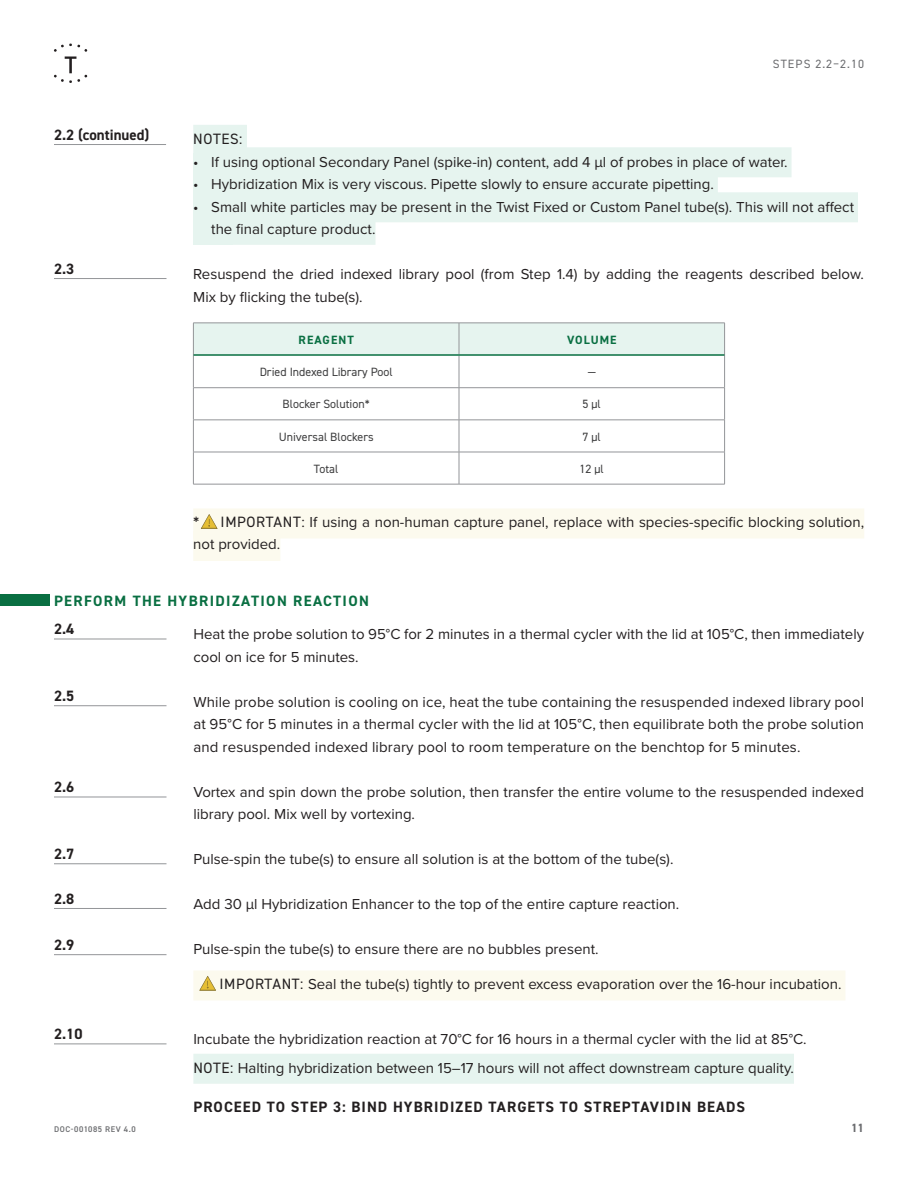
<style>
.page{position:relative;width:918px;height:1188px;background:#fff}
.page>*{position:absolute;margin:0;border:0;box-sizing:border-box;transform-origin:0 0}
.t1{font:15px/22.5px "Proxima Nova";color:#231f20}
.t2{font:700 15px "DIN2014";letter-spacing:.07em;color:#231f20}
.t3{font:700 15px "DIN2014";letter-spacing:.09em;color:#096f42}
.t4{font:700 15px "DIN2014";color:#231f20}
.t5{font:15px "DIN2014";letter-spacing:.04em;color:#231f20}
.t6{font:12px "DIN2014";color:#3e3e3f}
.t7{font:12px "DIN2014";letter-spacing:.09em;color:#6c6d70}
.t8{font:700 12px "DIN2014";letter-spacing:.08em;color:#096f42}
.t9{font:700 12px "DIN2014";color:#6c6d70}
.t10{font:600 8.25px "DIN2014";letter-spacing:.075em;color:#6c6d70}
.s1{font-family:"DIN2014"}
</style>
<div class="page">
<svg style="left:53px;top:44px;width:35px;height:39px"></svg>
<div style="left:193px;top:508px;width:671px;height:30px;background:#fcfaee"></div>
<div style="left:193px;top:531px;width:87px;height:30px;background:#fcfaee"></div>
<div style="left:193px;top:153px;width:40px;height:92px;background:#e6f4ef"></div>
<div style="left:193px;top:970px;width:652px;height:30px;background:#fcfaee"></div>
<div style="left:193px;top:1054px;width:601px;height:30px;background:#e6f4ef"></div>
<hr style="left:54px;top:278px;width:112px;height:1px;background:#939598">
<hr style="left:54px;top:639px;width:112px;height:1px;background:#939598">
<hr style="left:54px;top:705px;width:112px;height:1px;background:#939598">
<hr style="left:54px;top:797px;width:112px;height:1px;background:#939598">
<hr style="left:54px;top:863px;width:112px;height:1px;background:#939598">
<hr style="left:54px;top:908px;width:112px;height:1px;background:#939598">
<hr style="left:54px;top:954px;width:112px;height:1px;background:#939598">
<hr style="left:54px;top:1044px;width:112px;height:1px;background:#939598">
<svg style="left:199px;top:976px;width:17px;height:15px"></svg>
<svg style="left:201px;top:514px;width:17px;height:15px"></svg>
<div style="left:193px;top:125px;width:54px;height:30px;background:#e6f4ef"></div>
<div style="left:211px;top:147px;width:581px;height:30px;background:#e6f4ef"></div>
<div style="left:211px;top:170px;width:507px;height:30px;background:#e6f4ef"></div>
<div style="left:211px;top:192px;width:647px;height:30px;background:#e6f4ef"></div>
<div style="left:211px;top:215px;width:165px;height:30px;background:#e6f4ef"></div>
<hr style="left:54px;top:144px;width:112px;height:1px;background:#939598">
<div style="left:194px;top:324px;width:530px;height:30px;background:#e6f4ef"></div>
<hr style="left:193px;top:323px;width:266px;height:1px;background:#939598">
<hr style="left:459px;top:323px;width:266px;height:1px;background:#939598">
<hr style="left:459px;top:323px;width:1px;height:31px;background:#939598">
<hr style="left:724px;top:323px;width:1px;height:32px;background:#939598">
<hr style="left:459px;top:356px;width:1px;height:32px;background:#939598">
<hr style="left:724px;top:355px;width:1px;height:33px;background:#939598">
<hr style="left:193px;top:387px;width:266px;height:1px;background:#939598">
<hr style="left:459px;top:387px;width:266px;height:1px;background:#939598">
<hr style="left:459px;top:388px;width:1px;height:32px;background:#939598">
<hr style="left:724px;top:388px;width:1px;height:32px;background:#939598">
<hr style="left:193px;top:420px;width:266px;height:1px;background:#939598">
<hr style="left:459px;top:420px;width:266px;height:1px;background:#939598">
<hr style="left:459px;top:420px;width:1px;height:32px;background:#939598">
<hr style="left:724px;top:420px;width:1px;height:32px;background:#939598">
<hr style="left:193px;top:452px;width:266px;height:1px;background:#939598">
<hr style="left:459px;top:452px;width:266px;height:1px;background:#939598">
<hr style="left:459px;top:452px;width:1px;height:32px;background:#939598">
<hr style="left:724px;top:452px;width:1px;height:32px;background:#939598">
<hr style="left:193px;top:484px;width:266px;height:1px;background:#939598">
<hr style="left:459px;top:484px;width:266px;height:1px;background:#939598">
<hr style="left:193px;top:323px;width:1px;height:32px;background:#939598">
<hr style="left:193px;top:355px;width:1px;height:33px;background:#939598">
<hr style="left:193px;top:388px;width:1px;height:32px;background:#939598">
<hr style="left:193px;top:420px;width:1px;height:32px;background:#939598">
<hr style="left:193px;top:452px;width:1px;height:32px;background:#939598">
<hr style="left:194px;top:354px;width:265px;height:2px;background:#096f42">
<hr style="left:459px;top:354px;width:265px;height:2px;background:#096f42">
<div style="left:0;top:594px;width:50px;height:12px;background:#096f42"></div>
<p class="t4" style="left:54px;top:125px;width:97px">2.2 (continued)</p>
<p class="t2" style="left:54px;top:259px;width:22px">2.3</p>
<p class="t7" style="left:773px;top:56px;width:93px">STEPS 2.2–2.10</p>
<p class="t5" style="left:193px;top:130px;width:51px">NOTES:</p>
<p class="t1" style="left:193px;top:150px;width:596px">• If using optional Secondary Panel (spike-in) content, add 4 µl of probes in place of water.</p>
<p class="t1" style="left:193px;top:172px;width:522px">• Hybridization Mix is very viscous. Pipette slowly to ensure accurate pipetting.</p>
<p class="t1" style="left:211px;top:195px;width:644px;text-indent:-18px">• Small white particles may be present in the Twist Fixed or Custom Panel tube(s). This will not affect the final capture product.</p>
<p class="t1" style="left:193px;top:262px;width:672px">Resuspend the dried indexed library pool (from Step 1.4) by adding the reagents described below.<br>Mix by flicking the tube(s).</p>
<p class="t8" style="left:299px;top:331px;width:57px">REAGENT</p>
<p class="t8" style="left:567px;top:331px;width:51px">VOLUME</p>
<p class="t6" style="left:260px;top:365px;width:134px">Dried Indexed Library Pool</p>
<p class="t6" style="left:588px;top:365px;width:10px">—</p>
<p class="t6" style="left:283px;top:397px;width:89px">Blocker Solution*</p>
<p class="t6" style="left:583px;top:397px;width:20px">5 μl</p>
<p class="t6" style="left:279px;top:429px;width:97px">Universal Blockers</p>
<p class="t6" style="left:583px;top:429px;width:20px">7 μl</p>
<p class="t6" style="left:314px;top:461px;width:26px">Total</p>
<p class="t6" style="left:580px;top:461px;width:26px">12 μl</p>
<p class="t1" style="left:193px;top:510px;width:672px"><span class="s1">* IMPORTANT</span>: If using a non-human capture panel, replace with species-specific blocking solution, not provided.</p>
<p class="t3" style="left:54px;top:591px;width:316px">PERFORM THE HYBRIDIZATION REACTION</p>
<p class="t2" style="left:54px;top:619px;width:22px">2.4</p>
<p class="t2" style="left:54px;top:686px;width:22px">2.5</p>
<p class="t2" style="left:54px;top:777px;width:22px">2.6</p>
<p class="t2" style="left:54px;top:844px;width:22px">2.7</p>
<p class="t2" style="left:54px;top:888px;width:22px">2.8</p>
<p class="t2" style="left:54px;top:935px;width:22px">2.9</p>
<p class="t2" style="left:54px;top:1024px;width:30px">2.10</p>
<p class="t1" style="left:193px;top:622px;width:672px">Heat the probe solution to 95°C for 2 minutes in a thermal cycler with the lid at 105°C, then immediately cool on ice for 5 minutes.</p>
<p class="t1" style="left:193px;top:690px;width:672px;text-align:justify">While probe solution is cooling on ice, heat the tube containing the resuspended indexed library pool at 95°C for 5 minutes in a thermal cycler with the lid at 105°C, then equilibrate both the probe solution and resuspended indexed library pool to room temperature on the benchtop for 5 minutes.</p>
<p class="t1" style="left:193px;top:780px;width:672px">Vortex and spin down the probe solution, then transfer the entire volume to the resuspended indexed library pool. Mix well by vortexing.</p>
<p class="t1" style="left:193px;top:847px;width:482px">Pulse-spin the tube(s) to ensure all solution is at the bottom of the tube(s).</p>
<p class="t1" style="left:193px;top:892px;width:487px">Add 30 μl Hybridization Enhancer to the top of the entire capture reaction.</p>
<p class="t1" style="left:193px;top:937px;width:407px">Pulse-spin the tube(s) to ensure there are no bubbles present.</p>
<p class="t1" style="left:219px;top:972px;width:624px"><span class="s1">IMPORTANT:</span> Seal the tube(s) tightly to prevent excess evaporation over the 16-hour incubation.</p>
<p class="t1" style="left:193px;top:1024px;width:615px;line-height:29.2px">Incubate the hybridization reaction at 70°C for 16 hours in a thermal cycler with the lid at 85°C.<br><span class="s1">NOTE:</span> Halting hybridization between 15–17 hours will not affect downstream capture quality.</p>
<p class="t2" style="left:193px;top:1097px;width:553px">PROCEED TO STEP 3: BIND HYBRIDIZED TARGETS TO STREPTAVIDIN BEADS</p>
<p class="t10" style="left:54px;top:1123px;width:83px">DOC-001085 REV 4.0</p>
<p class="t9" style="left:851px;top:1120px;width:14px">11</p>
</div>
